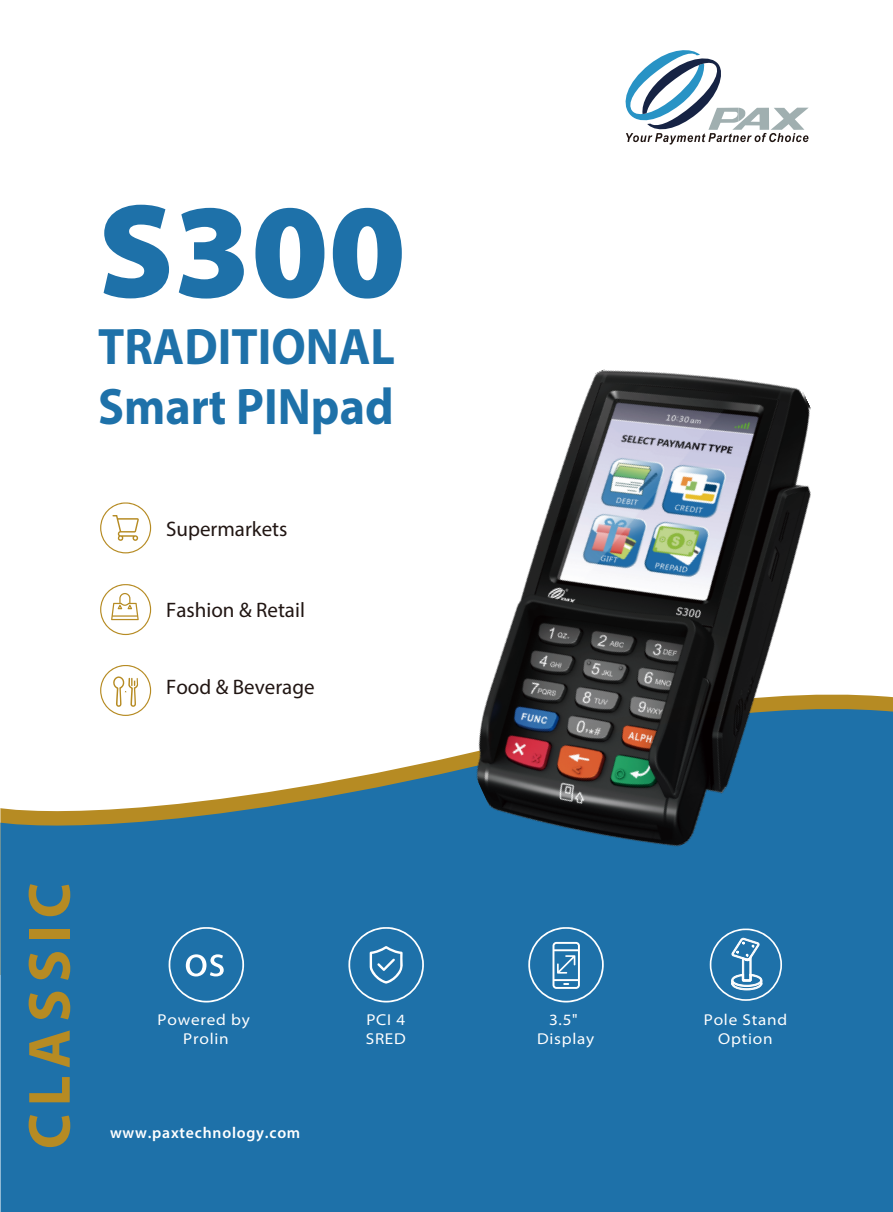
<style>
.page{position:relative;width:893px;height:1212px;background:#fff}
.page>*{position:absolute;margin:0;border:0;box-sizing:border-box;transform-origin:0 0}
.t1{font:900 135px "Myriad Pro";color:#1e71a9}
.t2{font:700 60px "Myriad Pro";letter-spacing:.12em;color:#b68b23}
.t3{font:700 51.6px/60.3px "Myriad Pro";color:#1e71a9;scale:.93 1}
.t4{font:21px "Myriad Pro";color:#211613}
.t5{font:semi-expanded 15.75px/18.9px "Myriad Pro";letter-spacing:.05em;color:#fff;text-align:center}
.t6{font:600 15.75px "Myriad Pro";letter-spacing:.05em;color:#fff}
</style>
<div class="page">
<div style="left:0;top:779px;width:893px;height:433px;background:#1e71a9"></div>
<svg style="left:625px;top:50px;width:184px;height:95px"></svg>
<svg style="left:348px;top:927px;width:76px;height:75px;background:#3982b3"></svg>
<svg style="left:528px;top:927px;width:76px;height:75px;background:#3f86b5"></svg>
<svg style="left:169px;top:927px;width:75px;height:75px;background:#3b83b4"></svg>
<svg style="left:100px;top:665px;width:51px;height:51px"></svg>
<svg style="left:100px;top:584px;width:51px;height:51px"></svg>
<svg style="left:100px;top:502px;width:51px;height:51px"></svg>
<svg style="left:710px;top:928px;width:72px;height:73px;background:#4388b7"></svg>
<img style="left:343px;top:369px;width:550px;height:542px">
<h1 class="t1" style="left:98px;top:175px;width:309px">S300</h1>
<h3 class="t3" style="left:98px;top:315px;width:321px">TRADITIONAL<br>Smart PINpad</h3>
<h3 class="t4" style="left:166px;top:516px;width:123px">Supermarkets</h3>
<h3 class="t4" style="left:166px;top:597px;width:140px">Fashion &amp; Retail</h3>
<h3 class="t4" style="left:166px;top:674px;width:150px">Food &amp; Beverage</h3>
<h2 class="t2" style="left:10px;top:1149px;width:268px;rotate:-90deg">CLASSIC</h2>
<p class="t5" style="left:158px;top:1010px;width:94px">Powered by<br>Prolin</p>
<p class="t6" style="left:110px;top:1122px;width:192px">www.paxtechnology.com</p>
<p class="t5" style="left:366px;top:1010px;width:42px;text-align:left">PCI 4<br>SRED</p>
<p class="t5" style="left:537px;top:1010px;width:59px">3.5"<br>Display</p>
<p class="t5" style="left:704px;top:1010px;width:85px">Pole Stand<br>Option</p>
</div>
